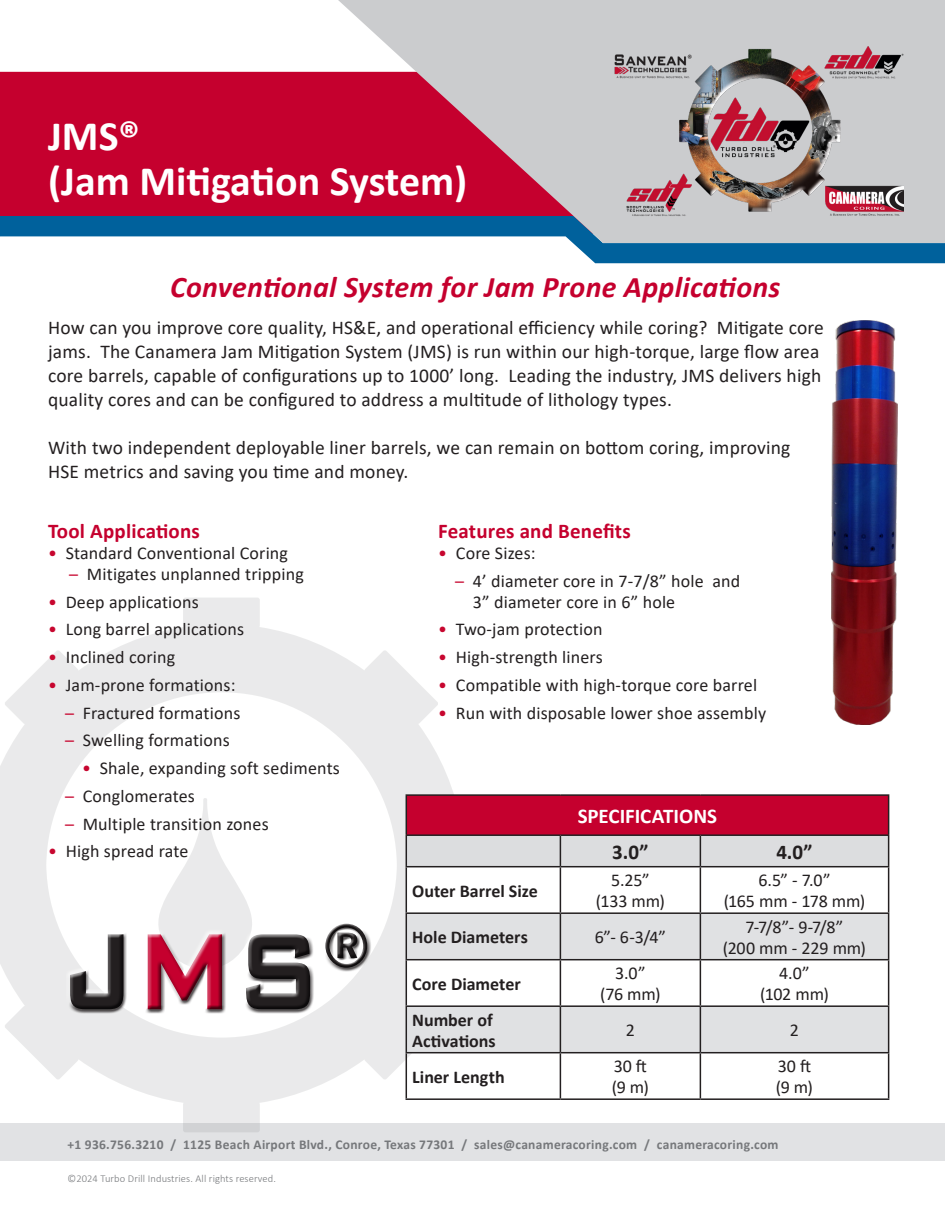
<style>
.page{position:relative;width:945px;height:1215px;background:#fff}
.page>*{position:absolute;margin:0;border:0;box-sizing:border-box;transform-origin:0 0}
.t1{font:800 condensed 144px "Banker Square";color:#231f20}
.t2{font:700 42px/45px "Calibri";color:#fff}
.Body_Copy{font:italic 700 30px "Calibri";letter-spacing:.01em;color:#c5002e}
.Body_Copy-2{font:700 21px "Calibri";letter-spacing:.01em;color:#c5002e}
.Body_Headers{font:700 21px "Calibri";letter-spacing:.01em;color:#c5002e}
.t3{font:700 21px "Calibri";color:#fff}
.t4{font:700 21px "Calibri";color:#231f20}
.Body_Copy-3{font:19.5px/24px "Calibri";letter-spacing:.01em;color:#231f20}
.Body_Copy-4{font:18px "Calibri";letter-spacing:.01em;color:#231f20}
.Body_Headers-2{font:18px/21px "Calibri";letter-spacing:.01em;color:#231f20}
.t5{font:700 18px/21px "Calibri";color:#231f20}
.Body_Headers-3{font:18px "Calibri";letter-spacing:-.01em;color:#231f20}
.t6{font:700 13.5px "Calibri";letter-spacing:.02em;color:#76787b}
.t7{font:300 10.5px "Calibri";letter-spacing:.01em;color:#76787b}
.s1{color:#c7062f}
.s2{color:#c5002e}
</style>
<div class="page">
<div style="left:0;top:1124px;width:945px;height:37px;background:#e1e2e4"></div>
<svg style="left:0;top:598px;width:491px;height:534px"></svg>
<div style="left:0;top:72px;width:338px;height:144px;background:#c5002e"></div>
<svg style="left:0;top:216px;width:945px;height:47px"></svg>
<svg style="left:338px;top:0;width:607px;height:243px;background:#c097a7"></svg>
<img style="left:613px;top:47px;width:291px;height:182px">
<div style="left:406px;top:795px;width:483px;height:40px;background:#c5002e"></div>
<div style="left:407px;top:836px;width:481px;height:30px;background:#dcdddf"></div>
<svg style="left:407px;top:867px;width:481px;height:45px"></svg>
<svg style="left:407px;top:914px;width:481px;height:138px"></svg>
<hr style="left:406px;top:834px;width:154px;height:2px;background:#231f20">
<hr style="left:406px;top:836px;width:1px;height:30px;background:#231f20">
<hr style="left:560px;top:834px;width:140px;height:2px;background:#231f20">
<hr style="left:560px;top:836px;width:1px;height:30px;background:#231f20">
<hr style="left:700px;top:834px;width:189px;height:2px;background:#231f20">
<hr style="left:700px;top:836px;width:1px;height:30px;background:#231f20">
<hr style="left:888px;top:836px;width:1px;height:30px;background:#231f20">
<hr style="left:406px;top:866px;width:154px;height:1px;background:#231f20">
<hr style="left:406px;top:867px;width:1px;height:45px;background:#231f20">
<hr style="left:560px;top:866px;width:140px;height:1px;background:#231f20">
<hr style="left:560px;top:867px;width:1px;height:45px;background:#231f20">
<hr style="left:700px;top:866px;width:189px;height:1px;background:#231f20">
<hr style="left:700px;top:867px;width:1px;height:45px;background:#231f20">
<hr style="left:888px;top:867px;width:1px;height:45px;background:#231f20">
<hr style="left:406px;top:912px;width:154px;height:2px;background:#231f20">
<hr style="left:406px;top:914px;width:1px;height:45px;background:#231f20">
<hr style="left:560px;top:912px;width:140px;height:2px;background:#231f20">
<hr style="left:560px;top:914px;width:1px;height:45px;background:#231f20">
<hr style="left:700px;top:912px;width:189px;height:2px;background:#231f20">
<hr style="left:700px;top:914px;width:1px;height:45px;background:#231f20">
<hr style="left:888px;top:914px;width:1px;height:45px;background:#231f20">
<hr style="left:406px;top:959px;width:154px;height:1px;background:#231f20">
<hr style="left:406px;top:960px;width:1px;height:45px;background:#231f20">
<hr style="left:560px;top:959px;width:140px;height:1px;background:#231f20">
<hr style="left:560px;top:960px;width:1px;height:45px;background:#231f20">
<hr style="left:700px;top:959px;width:189px;height:1px;background:#231f20">
<hr style="left:700px;top:960px;width:1px;height:45px;background:#231f20">
<hr style="left:888px;top:960px;width:1px;height:45px;background:#231f20">
<hr style="left:406px;top:1005px;width:154px;height:2px;background:#231f20">
<hr style="left:406px;top:1007px;width:1px;height:45px;background:#231f20">
<hr style="left:560px;top:1005px;width:140px;height:2px;background:#231f20">
<hr style="left:560px;top:1007px;width:1px;height:45px;background:#231f20">
<hr style="left:700px;top:1005px;width:189px;height:2px;background:#231f20">
<hr style="left:700px;top:1007px;width:1px;height:45px;background:#231f20">
<hr style="left:888px;top:1007px;width:1px;height:45px;background:#231f20">
<hr style="left:406px;top:1052px;width:154px;height:1px;background:#231f20">
<hr style="left:406px;top:1053px;width:1px;height:45px;background:#231f20">
<hr style="left:560px;top:1052px;width:140px;height:1px;background:#231f20">
<hr style="left:560px;top:1053px;width:1px;height:45px;background:#231f20">
<hr style="left:700px;top:1052px;width:189px;height:1px;background:#231f20">
<hr style="left:700px;top:1053px;width:1px;height:45px;background:#231f20">
<hr style="left:888px;top:1053px;width:1px;height:45px;background:#231f20">
<hr style="left:406px;top:1098px;width:154px;height:2px;background:#231f20">
<hr style="left:560px;top:1098px;width:140px;height:2px;background:#231f20">
<hr style="left:700px;top:1098px;width:189px;height:2px;background:#231f20">
<hr style="left:406px;top:794px;width:154px;height:2px;background:#231f20">
<hr style="left:406px;top:796px;width:1px;height:38px;background:#231f20">
<hr style="left:560px;top:794px;width:140px;height:2px;background:#231f20">
<hr style="left:700px;top:794px;width:189px;height:2px;background:#231f20">
<hr style="left:888px;top:796px;width:1px;height:38px;background:#231f20">
<div style="left:66px;top:920px;width:302px;height:92px;background:#fff;opacity:.75"></div>
<div style="left:68px;top:926px;width:304px;height:88px;background:#231f20;opacity:.75"></div>
<img style="left:831px;top:320px;width:66px;height:404px">
<p class="t2" style="left:48px;top:113px;width:421px">JMS®<br>(Jam Mitigation System)</p>
<p class="Body_Copy" style="left:170px;top:266px;width:612px">Conventional System for Jam Prone Applications</p>
<p class="Body_Copy-3" style="left:48px;top:315px;width:777px">How can you improve core quality, HS&amp;E, and operational efficiency while coring? Mitigate core jams. The Canamera Jam Mitigation System (JMS) is run within our high-torque, large flow area core barrels, capable of configurations up to 1000’ long. Leading the industry, JMS delivers high quality cores and can be configured to address a multitude of lithology types.</p>
<p class="Body_Copy-3" style="left:48px;top:435px;width:744px">With two independent deployable liner barrels, we can remain on bottom coring, improving<br>HSE metrics and saving you time and money.</p>
<p class="Body_Headers" style="left:48px;top:516px;width:153px">Tool Applications</p>
<p class="Body_Headers-2" style="left:48px;top:542px;width:242px"><span class="s1">•</span> Standard Conventional Coring</p>
<p class="Body_Headers-2" style="left:69px;top:563px;width:236px"><span class="s1">–</span> Mitigates unplanned tripping</p>
<p class="Body_Headers-2" style="left:48px;top:591px;width:152px"><span class="s1">•</span> Deep applications</p>
<p class="Body_Copy-4" style="left:48px;top:617px;width:198px"><span class="s1">•</span> Long barrel applications</p>
<p class="Body_Copy-4" style="left:48px;top:645px;width:129px"><span class="s1">•</span> Inclined coring</p>
<p class="Body_Copy-4" style="left:48px;top:672px;width:189px"><span class="s1">•</span> Jam-prone formations:</p>
<p class="Body_Copy-4" style="left:65px;top:700px;width:177px"><span class="s1">–</span> Fractured formations</p>
<p class="Body_Copy-4" style="left:65px;top:728px;width:166px"><span class="s1">–</span> Swelling formations</p>
<p class="Body_Copy-4" style="left:82px;top:756px;width:259px"><span class="s1">•</span> Shale, expanding soft sediments</p>
<p class="Body_Copy-4" style="left:65px;top:783px;width:131px"><span class="s1">–</span> Conglomerates</p>
<p class="Body_Copy-4" style="left:65px;top:811px;width:205px"><span class="s1">–</span> Multiple transition zones</p>
<p class="Body_Copy-4" style="left:48px;top:839px;width:142px"><span class="s1">•</span> High spread rate</p>
<p class="t1" style="left:63px;top:894px;width:310px">J<span class="s2">M</span>S<sup>®</sup></p>
<p class="Body_Copy-2" style="left:438px;top:516px;width:194px">Features and Benefits</p>
<p class="Body_Copy-4" style="left:438px;top:540px;width:99px"><span class="s1">•</span> Core Sizes:</p>
<p class="Body_Headers-2" style="left:473px;top:570px;width:269px;text-indent:-18px"><span class="s1">–</span> 4’ diameter core in 7-7/8” hole and<br>3” diameter core in 6” hole</p>
<p class="Body_Copy-4" style="left:438px;top:617px;width:166px"><span class="s1">•</span> Two-jam protection</p>
<p class="Body_Copy-4" style="left:438px;top:645px;width:166px"><span class="s1">•</span> High-strength liners</p>
<p class="Body_Copy-4" style="left:438px;top:672px;width:320px"><span class="s1">•</span> Compatible with high-torque core barrel</p>
<p class="Body_Copy-4" style="left:438px;top:700px;width:329px"><span class="s1">•</span> Run with disposable lower shoe assembly</p>
<p class="t5" style="left:412px;top:880px;width:127px">Outer Barrel Size</p>
<p class="t3" style="left:578px;top:801px;width:141px">SPECIFICATIONS</p>
<p class="t4" style="left:612px;top:837px;width:38px">3.0”</p>
<p class="t4" style="left:776px;top:837px;width:38px">4.0”</p>
<p class="Body_Headers-2" style="left:611px;top:869px;width:40px">5.25”</p>
<p class="Body_Headers-2" style="left:596px;top:890px;width:71px">(133 mm)</p>
<p class="Body_Headers-2" style="left:758px;top:869px;width:74px">6.5” - 7.0”</p>
<p class="Body_Headers-3" style="left:724px;top:889px;width:143px">(165 mm - 178 mm)</p>
<p class="t5" style="left:412px;top:926px;width:117px">Hole Diameters</p>
<p class="Body_Headers-2" style="left:595px;top:926px;width:73px">6”- 6-3/4”</p>
<p class="t5" style="left:412px;top:973px;width:110px">Core Diameter</p>
<p class="Body_Headers-2" style="left:615px;top:962px;width:32px">3.0”</p>
<p class="Body_Headers-2" style="left:600px;top:983px;width:62px">(76 mm)</p>
<p class="Body_Headers-2" style="left:746px;top:916px;width:99px">7-7/8”- 9-7/8”</p>
<p class="Body_Headers-3" style="left:723px;top:935px;width:145px">(200 mm - 229 mm)</p>
<p class="Body_Headers-2" style="left:779px;top:962px;width:32px">4.0”</p>
<p class="Body_Headers-2" style="left:760px;top:983px;width:70px">(102 mm)</p>
<p class="t5" style="left:412px;top:1009px;width:85px">Number of<br>Activations</p>
<p class="Body_Headers-2" style="left:626px;top:1019px;width:11px">2</p>
<p class="Body_Headers-2" style="left:790px;top:1019px;width:11px">2</p>
<p class="t5" style="left:412px;top:1066px;width:94px">Liner Length</p>
<p class="Body_Headers-2" style="left:614px;top:1055px;width:35px">30 ft</p>
<p class="Body_Headers-2" style="left:612px;top:1076px;width:39px">(9 m)</p>
<p class="Body_Headers-2" style="left:778px;top:1055px;width:35px">30 ft</p>
<p class="Body_Headers-2" style="left:776px;top:1076px;width:39px">(9 m)</p>
<p class="t6" style="left:68px;top:1135px;width:713px">+1 936.756.3210 / 1125 Beach Airport Blvd., Conroe, Texas 77301 / sales@canameracoring.com / canameracoring.com</p>
<p class="t7" style="left:68px;top:1172px;width:210px">©2024 Turbo Drill Industries. All rights reserved.</p>
</div>
